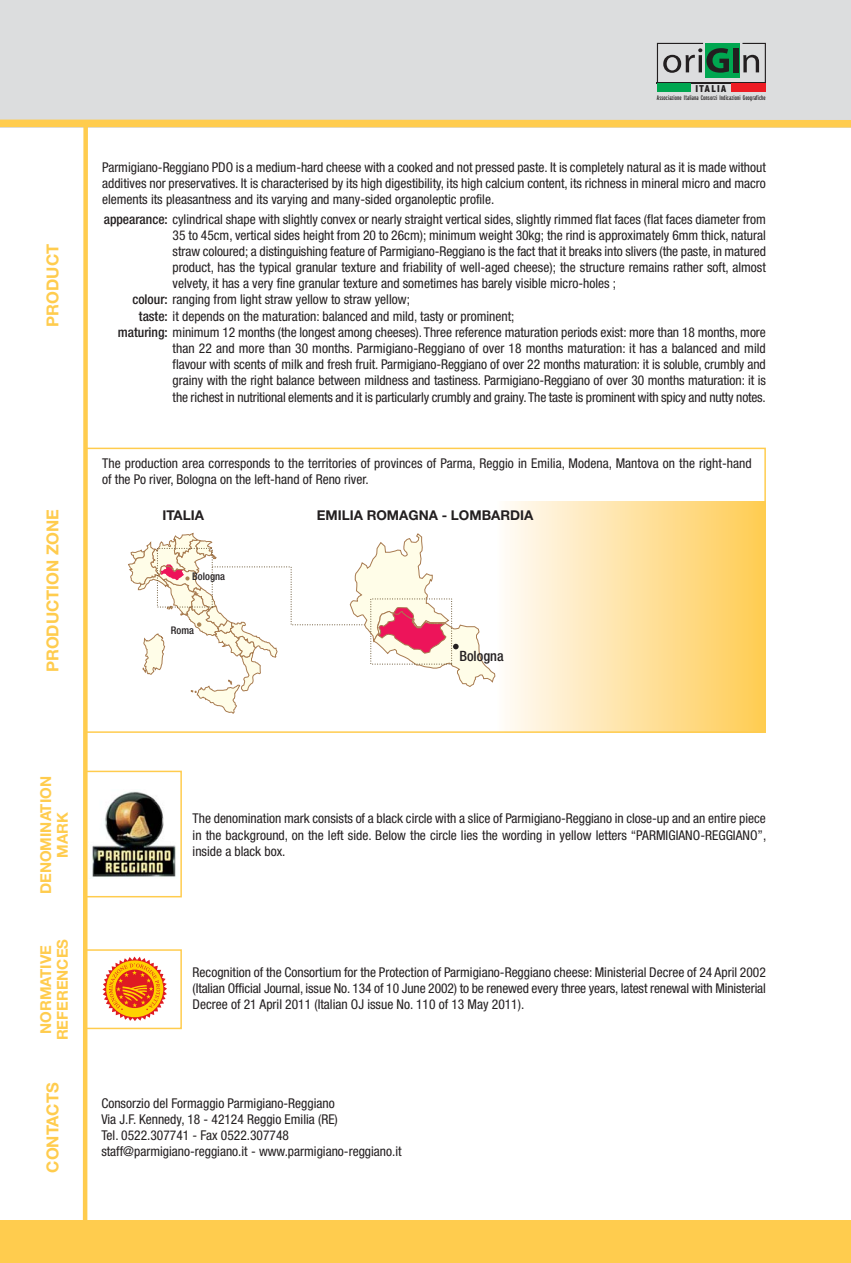
<style>
.page{position:relative;width:851px;height:1263px;background:#fff}
.page>*{position:absolute;margin:0;border:0;box-sizing:border-box;transform-origin:0 0}
.t1{font:700 16.5px "Helvetica Neue";color:#ffcc4e}
.t2{font:700 15px/16.5px "Helvetica Neue";color:#ffcc4e;text-align:center}
.t3{font:500 condensed 14.25px "Helvetica Neue";color:#231f20}
.t4{font:condensed 13.5px/16.2px "Helvetica Neue";color:#231f20;text-align:justify}
.t5{font:700 13.5px "Helvetica Neue";color:#231f20}
.t6{font:500 condensed 10.5px "Helvetica Neue";color:#231f20}
.t7{font:900 condensed 9.9px "Interstate";letter-spacing:.11em;color:#231f20}
.t8{font:extra-condensed 6.6px "Interstate";letter-spacing:.01em;color:#231f20}
.s1{font-weight:500}
</style>
<div class="page">
<div style="left:0;top:0;width:850px;height:128px;background:#dcddde"></div>
<div style="left:705px;top:43px;width:34px;height:35px;background:#00a650"></div>
<svg style="left:656px;top:43px;width:72px;height:39px"></svg>
<div style="left:733px;top:48px;width:6px;height:24px;background:#231f20"></div>
<svg style="left:742px;top:43px;width:23px;height:39px"></svg>
<hr style="left:656px;top:82px;width:109px;height:1px;background:#231f20">
<div style="left:656px;top:83px;width:34px;height:9px;background:#00a650"></div>
<div style="left:731px;top:83px;width:34px;height:9px;background:#ed1c24"></div>
<img style="left:506px;top:501px;width:256px;height:229px">
<svg style="left:128px;top:532px;width:367px;height:182px"></svg>
<div style="left:85px;top:448px;width:680px;height:285px;border:2px solid #ffcc4e"></div>
<svg style="left:102px;top:956px;width:65px;height:65px"></svg>
<div style="left:85px;top:949px;width:97px;height:80px;border:2px solid #ffcc4e"></div>
<img style="left:92px;top:791px;width:84px;height:86px">
<div style="left:85px;top:771px;width:97px;height:126px;border:2px solid #ffcc4e"></div>
<div style="left:0;top:1220px;width:850px;height:43px;background:#ffcc4e"></div>
<div style="left:0;top:120px;width:850px;height:7px;background:#ffcc4e"></div>
<svg style="left:81px;top:119px;width:9px;height:1101px"></svg>
<p class="t1" style="left:47px;top:327px;width:84px;rotate:-90deg">PRODUCT</p>
<p class="t1" style="left:47px;top:672px;width:165px;rotate:-90deg">PRODUCTION ZONE</p>
<p class="t7" style="left:695px;top:85px;width:32px">ITALIA</p>
<p class="t8" style="left:656px;top:94px;width:110px">Associazione Italiana Consorzi Indicazioni Geografiche</p>
<p class="t4" style="left:102px;top:160px;width:665px">Parmigiano-Reggiano PDO is a medium-hard cheese with a cooked and not pressed paste. It is completely natural as it is made without additives nor preservatives. It is characterised by its high digestibility, its high calcium content, its richness in mineral micro and macro elements its pleasantness and its varying and many-sided organoleptic profile.</p>
<p class="t4" style="left:104px;top:212px;width:663px"><span class="s1">appearance:</span> cylindrical shape with slightly convex or nearly straight vertical sides, slightly rimmed flat faces (flat faces diameter from</p>
<p class="t4" style="left:173px;top:228px;width:594px">35 to 45cm, vertical sides height from 20 to 26cm); minimum weight 30kg; the rind is approximately 6mm thick, natural</p>
<p class="t4" style="left:173px;top:244px;width:594px">straw coloured; a distinguishing feature of Parmigiano-Reggiano is the fact that it breaks into slivers (the paste, in matured</p>
<p class="t4" style="left:173px;top:260px;width:594px">product, has the typical granular texture and friability of well-aged cheese); the structure remains rather soft, almost</p>
<p class="t4" style="left:173px;top:276px;width:445px">velvety, it has a very fine granular texture and sometimes has barely visible micro-holes ;</p>
<p class="t4" style="left:132px;top:293px;width:279px"><span class="s1">colour:</span> ranging from light straw yellow to straw yellow;</p>
<p class="t4" style="left:139px;top:309px;width:377px"><span class="s1">taste:</span> it depends on the maturation: balanced and mild, tasty or prominent;</p>
<p class="t4" style="left:118px;top:325px;width:649px"><span class="s1">maturing:</span> minimum 12 months (the longest among cheeses). Three reference maturation periods exist: more than 18 months, more</p>
<p class="t4" style="left:173px;top:341px;width:594px">than 22 and more than 30 months. Parmigiano-Reggiano of over 18 months maturation: it has a balanced and mild</p>
<p class="t4" style="left:173px;top:357px;width:594px">flavour with scents of milk and fresh fruit. Parmigiano-Reggiano of over 22 months maturation: it is soluble, crumbly and</p>
<p class="t4" style="left:173px;top:374px;width:594px">grainy with the right balance between mildness and tastiness. Parmigiano-Reggiano of over 30 months maturation: it is</p>
<p class="t4" style="left:173px;top:390px;width:594px">the richest in nutritional elements and it is particularly crumbly and grainy. The taste is prominent with spicy and nutty notes.</p>
<p class="t4" style="left:102px;top:457px;width:651px">The production area corresponds to the territories of provinces of Parma, Reggio in Emilia, Modena, Mantova on the right-hand of the Po river, Bologna on the left-hand of Reno river.</p>
<p class="t5" style="left:162px;top:510px;width:43px">ITALIA</p>
<p class="t5" style="left:316px;top:510px;width:218px">EMILIA ROMAGNA - LOMBARDIA</p>
<p class="t6" style="left:192px;top:573px;width:34px">Bologna</p>
<p class="t6" style="left:171px;top:627px;width:25px">Roma</p>
<p class="t3" style="left:459px;top:650px;width:46px">Bologna</p>
<p class="t2" style="left:39px;top:894px;width:120px;rotate:-90deg">DENOMINATION<br>MARK</p>
<p class="t2" style="left:39px;top:1040px;width:103px;rotate:-90deg">NORMATIVE<br>REFERENCES</p>
<p class="t1" style="left:47px;top:1173px;width:92px;rotate:-90deg">CONTACTS</p>
<p class="t4" style="left:192px;top:812px;width:575px">The denomination mark consists of a black circle with a slice of Parmigiano-Reggiano in close-up and an entire piece in the background, on the left side. Below the circle lies the wording in yellow letters “PARMIGIANO-REGGIANO”, inside a black box.</p>
<p class="t4" style="left:192px;top:965px;width:574px">Recognition of the Consortium for the Protection of Parmigiano-Reggiano cheese: Ministerial Decree of 24 April 2002 (Italian Official Journal, issue No. 134 of 10 June 2002) to be renewed every three years, latest renewal with Ministerial Decree of 21 April 2011 (Italian OJ issue No. 110 of 13 May 2011).</p>
<p class="t4" style="left:101px;top:1096px;width:302px;text-align:left">Consorzio del Formaggio Parmigiano-Reggiano<br>Via J.F. Kennedy, 18 - 42124 Reggio Emilia (RE)<br>Tel. 0522.307741 - Fax 0522.307748 staff@parmigiano-reggiano.it - www.parmigiano-reggiano.it</p>
</div>
